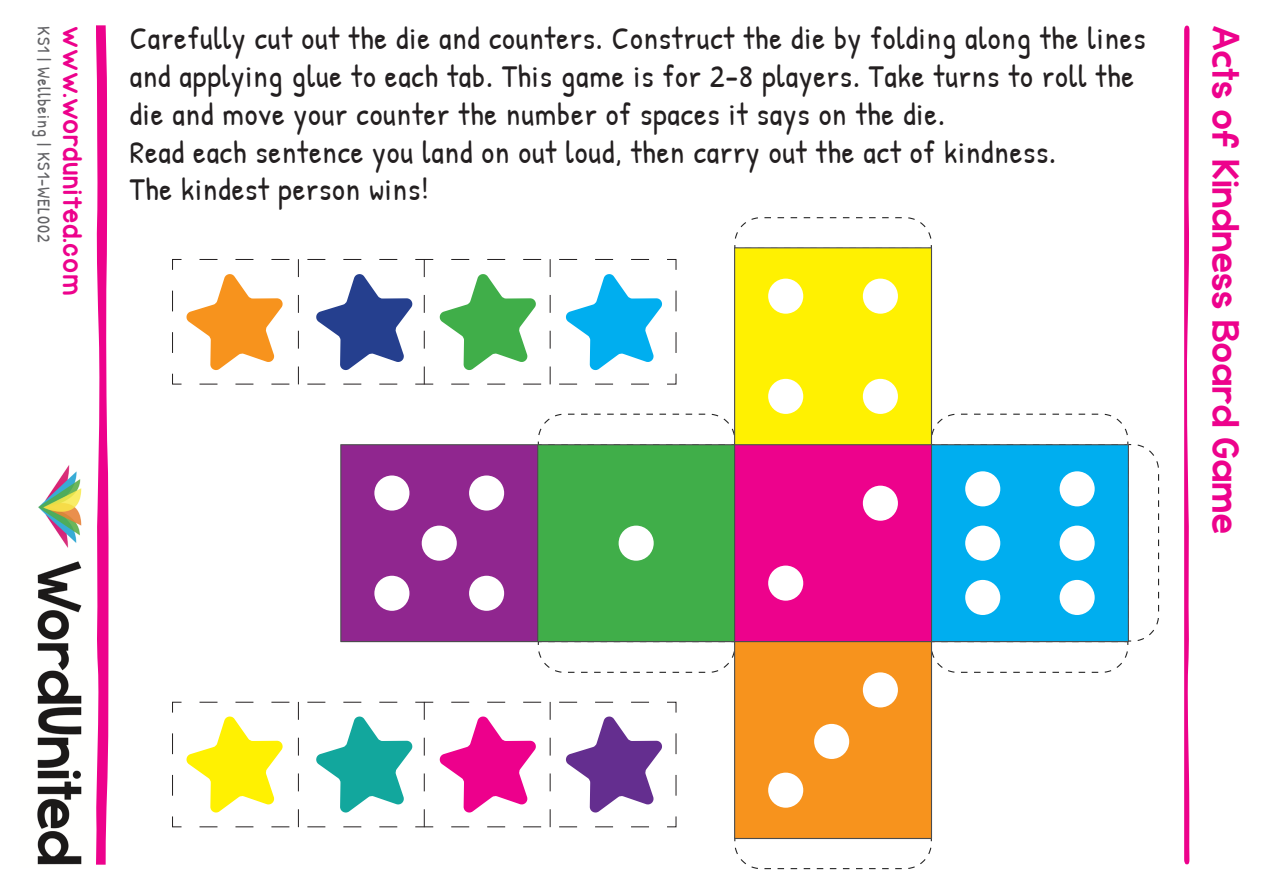
<style>
.page{position:relative;width:1263px;height:893px;background:#fff}
.page>*{position:absolute;margin:0;border:0;box-sizing:border-box;transform-origin:0 0}
.t1{font:39px "KG Whatthe Teacher Wants";letter-spacing:.03em;color:#ed028c}
.t2{font:31.5px/37.8px "Patrick Hand";letter-spacing:.03em;color:#231f20}
.t3{font:21px "KG Cornerofthe Sky";letter-spacing:.035em;color:#ed028c}
.t4{font:18px "Patrick Hand";letter-spacing:.05em;color:#636366}
</style>
<div class="page">
<svg style="left:1184px;top:25px;width:6px;height:839px"></svg>
<svg style="left:96px;top:25px;width:13px;height:840px"></svg>
<img style="left:37px;top:465px;width:45px;height:400px">
<svg style="left:340px;top:247px;width:789px;height:592px"></svg>
<svg style="left:965px;top:471px;width:130px;height:144px"></svg>
<svg style="left:768px;top:672px;width:130px;height:136px"></svg>
<svg style="left:768px;top:279px;width:130px;height:135px"></svg>
<svg style="left:768px;top:486px;width:130px;height:115px;background:#ef229a"></svg>
<div style="left:619px;top:526px;width:35px;height:35px;background:#fff;border-radius:50%"></div>
<svg style="left:374px;top:475px;width:130px;height:136px"></svg>
<svg style="left:172px;top:259px;width:505px;height:126px"></svg>
<svg style="left:185px;top:259px;width:479px;height:126px"></svg>
<svg style="left:172px;top:702px;width:505px;height:125px"></svg>
<svg style="left:185px;top:702px;width:479px;height:125px"></svg>
<p class="t4" style="left:57px;top:26px;width:217px;rotate:90deg">KS1 | Wellbeing | KS1-WEL002</p>
<p class="t3" style="left:88px;top:26px;width:271px;rotate:90deg">www.wordunited.com</p>
<p class="t1" style="left:1250px;top:26px;width:508px;rotate:90deg">Acts of Kindness Board Game</p>
<p class="t2" style="left:130px;top:19px;width:1017px">Carefully cut out the die and counters. Construct the die by folding along the lines and applying glue to each tab. This game is for 2-8 players. Take turns to roll the die and move your counter the number of spaces it says on the die.</p>
<p class="t2" style="left:130px;top:132px;width:928px">Read each sentence you land on out loud, then carry out the act of kindness.</p>
<p class="t2" style="left:130px;top:170px;width:301px">The kindest person wins!</p>
</div>
